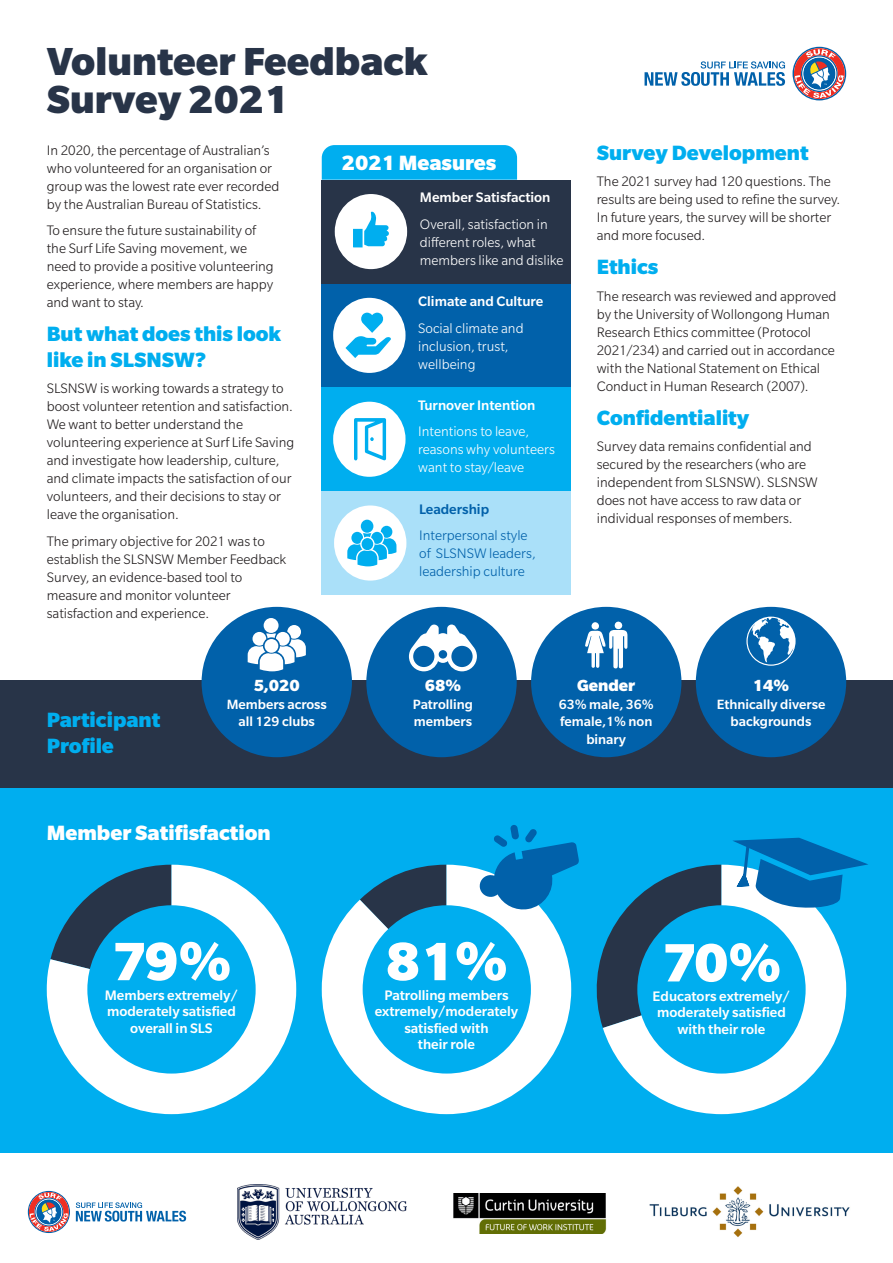
<style>
.page{position:relative;width:893px;height:1263px;background:#fff}
.page>*{position:absolute;margin:0;border:0;box-sizing:border-box;transform-origin:0 0}
.t1{font:900 58.8px "Slate Std";color:#fff}
.t2{font:900 42.6px/38.4px "Slate Std";color:#283448}
.t3{font:900 22.5px/25.5px "Slate Std";color:#00aeef}
.t4{font:900 22.5px "Slate Std";color:#fff}
.t5{font:900 17.55px "Slate Std";color:#fff}
.t6{font:300 15px/18px "Slate Std";color:#231f20}
.t7{font:500 15px/16.5px "Slate Std";color:#fff;text-align:center}
.t8{font:300 15px/18px "Slate Std";color:#fff}
.t9{font:300 15px/18px "Slate Std";color:#0161aa}
.t10{font:500 15px "Slate Std";color:#0161aa}
.t11{font:500 14.55px/17.5px "Slate Std";color:#fff;text-align:center}
</style>
<div class="page">
<img style="left:649px;top:1186px;width:201px;height:51px">
<svg style="left:28px;top:1191px;width:42px;height:42px"></svg>
<svg style="left:76px;top:1202px;width:110px;height:19px"></svg>
<img style="left:237px;top:1185px;width:169px;height:54px">
<img style="left:453px;top:1193px;width:153px;height:40px">
<div style="left:0;top:788px;width:893px;height:364px;background:#00aeef"></div>
<svg style="left:47px;top:865px;width:249px;height:249px;fill:#fff"></svg>
<div style="left:0;top:680px;width:893px;height:108px;background:#283448"></div>
<div style="left:366px;top:607px;width:151px;height:150px;background:#0161aa;border-radius:50%"></div>
<svg style="left:409px;top:624px;width:68px;height:47px"></svg>
<div style="left:531px;top:607px;width:150px;height:150px;background:#0161aa;border-radius:50%"></div>
<svg style="left:585px;top:621px;width:42px;height:48px"></svg>
<div style="left:202px;top:607px;width:150px;height:150px;background:#0161aa;border-radius:50%"></div>
<svg style="left:248px;top:618px;width:58px;height:53px"></svg>
<div style="left:322px;top:283px;width:249px;height:104px;background:#0161aa"></div>
<div style="left:333px;top:298px;width:73px;height:75px;background:#fff;border-radius:50%"></div>
<svg style="left:345px;top:313px;width:46px;height:45px"></svg>
<div style="left:322px;top:180px;width:249px;height:103px;background:#283448"></div>
<div style="left:335px;top:194px;width:72px;height:75px;background:#fff;border-radius:50%"></div>
<svg style="left:353px;top:212px;width:36px;height:35px"></svg>
<div style="left:322px;top:491px;width:249px;height:104px;background:#aae0f9"></div>
<div style="left:334px;top:505px;width:72px;height:76px;background:#fff;border-radius:50%"></div>
<svg style="left:347px;top:520px;width:49px;height:46px"></svg>
<div style="left:322px;top:387px;width:249px;height:104px;background:#00aeef"></div>
<div style="left:333px;top:402px;width:73px;height:75px;background:#fff;border-radius:50%"></div>
<svg style="left:354px;top:418px;width:32px;height:43px"></svg>
<div style="left:696px;top:607px;width:150px;height:150px;background:#0161aa;border-radius:50%"></div>
<svg style="left:746px;top:617px;width:50px;height:49px"></svg>
<div style="left:87px;top:905px;width:169px;height:168px;background:#00aeef;border-radius:50%"></div>
<svg style="left:792px;top:47px;width:54px;height:53px"></svg>
<svg style="left:645px;top:61px;width:140px;height:25px"></svg>
<div style="left:322px;top:145px;width:195px;height:35px;background:#00aeef"></div>
<svg style="left:322px;top:865px;width:243px;height:249px;fill:#fff"></svg>
<div style="left:363px;top:905px;width:168px;height:168px;background:#00aeef;border-radius:50%"></div>
<svg style="left:603px;top:865px;width:243px;height:249px;fill:#fff"></svg>
<div style="left:637px;top:905px;width:169px;height:168px;background:#00aeef;border-radius:50%"></div>
<svg style="left:479px;top:825px;width:242px;height:203px"></svg>
<svg style="left:732px;top:838px;width:136px;height:71px"></svg>
<p class="t2" style="left:47px;top:41px;width:382px">Volunteer Feedback<br>Survey 2021</p>
<p class="t6" style="left:47px;top:141px;width:234px">In 2020, the percentage of Australian’s who volunteered for an organisation or group was the lowest rate ever recorded by the Australian Bureau of Statistics.</p>
<p class="t6" style="left:47px;top:222px;width:229px">To ensure the future sustainability of the Surf Life Saving movement, we need to provide a positive volunteering experience, where members are happy and want to stay.</p>
<p class="t3" style="left:47px;top:321px;width:236px">But what does this look like in SLSNSW?</p>
<p class="t6" style="left:47px;top:380px;width:249px">SLSNSW is working towards a strategy to boost volunteer retention and satisfaction.<br>We want to better understand the volunteering experience at Surf Life Saving and investigate how leadership, culture, and climate impacts the satisfaction of our volunteers, and their decisions to stay or leave the organisation.</p>
<p class="t6" style="left:47px;top:532px;width:241px">The primary objective for 2021 was to establish the SLSNSW Member Feedback Survey, an evidence-based tool to measure and monitor volunteer satisfaction and experience.</p>
<p class="t4" style="left:342px;top:150px;width:156px">2021 Measures</p>
<p class="t7" style="left:420px;top:189px;width:132px">Member Satisfaction</p>
<p class="t8" style="left:420px;top:215px;width:145px">Overall, satisfaction in different roles, what members like and dislike</p>
<p class="t7" style="left:418px;top:293px;width:127px">Climate and Culture</p>
<p class="t8" style="left:418px;top:319px;width:107px">Social climate and inclusion, trust, wellbeing</p>
<p class="t7" style="left:418px;top:397px;width:119px">Turnover Intention</p>
<p class="t8" style="left:418px;top:423px;width:138px">Intentions to leave, reasons why volunteers want to stay/leave</p>
<p class="t10" style="left:419px;top:501px;width:71px">Leadership</p>
<p class="t9" style="left:419px;top:526px;width:118px">Interpersonal style of SLSNSW leaders, leadership culture</p>
<p class="t3" style="left:597px;top:140px;width:213px">Survey Development</p>
<p class="t6" style="left:597px;top:172px;width:245px">The 2021 survey had 120 questions. The results are being used to refine the survey.<br>In future years, the survey will be shorter and more focused.</p>
<p class="t3" style="left:597px;top:254px;width:63px">Ethics</p>
<p class="t6" style="left:597px;top:287px;width:241px">The research was reviewed and approved by the University of Wollongong Human Research Ethics committee (Protocol 2021/234) and carried out in accordance with the National Statement on Ethical Conduct in Human Research (2007).</p>
<p class="t3" style="left:597px;top:405px;width:154px">Confidentiality</p>
<p class="t6" style="left:597px;top:437px;width:223px">Survey data remains confidential and secured by the researchers (who are independent from SLSNSW). SLSNSW does not have access to raw data or individual responses of members.</p>
<p class="t3" style="left:47px;top:707px;width:115px">Participant<br>Profile</p>
<p class="t5" style="left:254px;top:676px;width:48px">5,020</p>
<p class="t11" style="left:227px;top:695px;width:102px">Members across all 129 clubs</p>
<p class="t4" style="left:47px;top:820px;width:225px">Member Satifisfaction</p>
<p class="t1" style="left:112px;top:929px;width:121px">79%</p>
<p class="t7" style="left:107px;top:1003px;width:130px">moderately satisfied overall in SLS</p>
<p class="t7" style="left:105px;top:986px;width:135px">Members extremely/</p>
<p class="t5" style="left:425px;top:676px;width:38px">68%</p>
<p class="t11" style="left:413px;top:695px;width:61px;text-align:left">Patrolling members</p>
<p class="t5" style="left:577px;top:676px;width:60px">Gender</p>
<p class="t11" style="left:559px;top:695px;width:97px">63% male, 36% female,1% non binary</p>
<p class="t5" style="left:753px;top:676px;width:38px">14%</p>
<p class="t11" style="left:717px;top:695px;width:110px">Ethnically diverse backgrounds</p>
<p class="t1" style="left:386px;top:929px;width:123px">81%</p>
<p class="t7" style="left:375px;top:1003px;width:145px">extremely/moderately satisfied with<br>their role</p>
<p class="t7" style="left:384px;top:986px;width:126px">Patrolling members</p>
<p class="t1" style="left:662px;top:931px;width:120px">70%</p>
<p class="t7" style="left:657px;top:1004px;width:130px">moderately satisfied with their role</p>
<p class="t7" style="left:653px;top:988px;width:139px">Educators extremely/</p>
</div>
